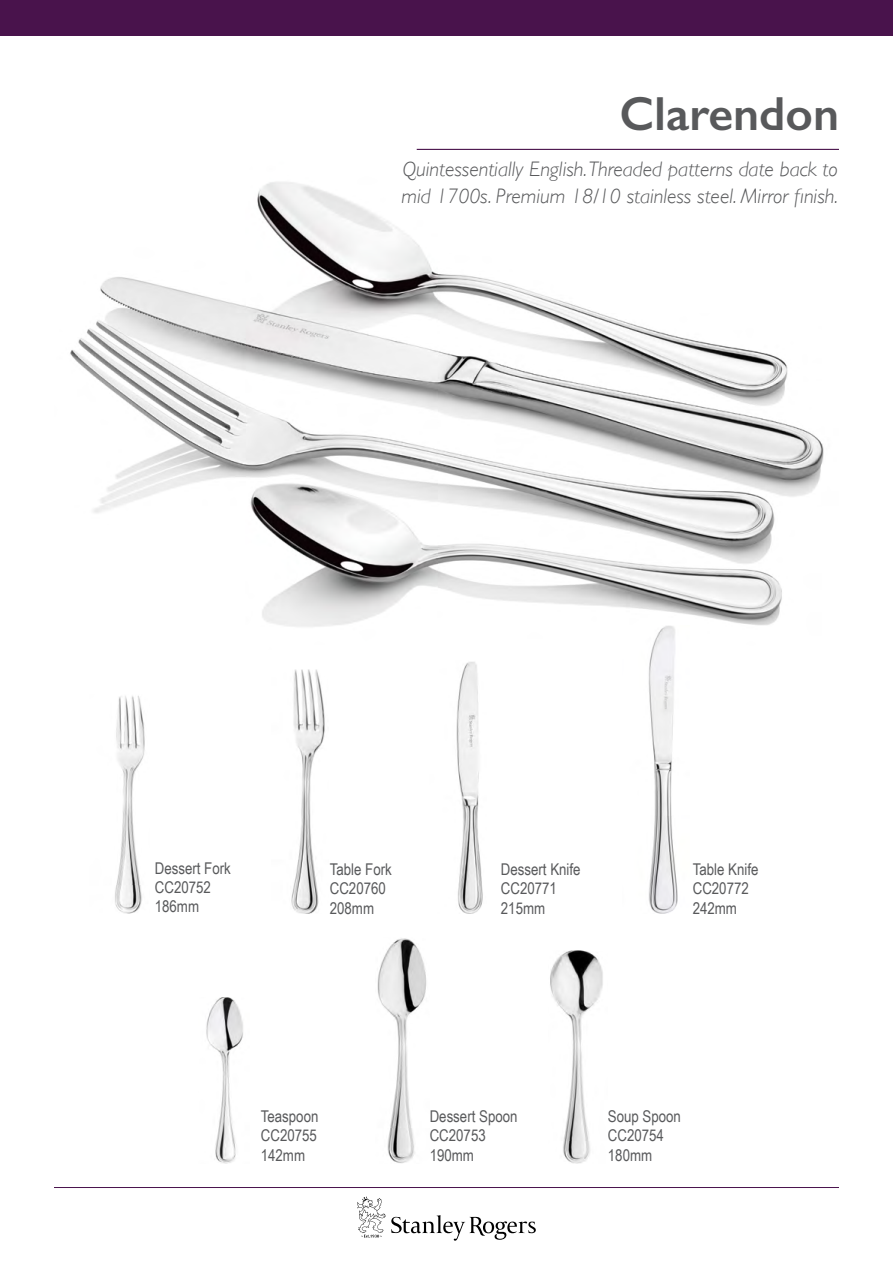
<style>
.page{position:relative;width:893px;height:1263px;background:#fff}
.page>*{position:absolute;margin:0;border:0;box-sizing:border-box;transform-origin:0 0}
.t1{font:600 48px "Gill Sans";color:#58595b}
.t2{font:italic 300 21px/27px "Gill Sans";color:#58595b}
.t3{font:16.2px/18.9px "Arial Narrow";color:#58595b}
</style>
<div class="page">
<img style="left:70px;top:148px;width:769px;height:479px">
<div style="left:0;top:0;width:893px;height:35px;background:#49134c"></div>
<svg style="left:357px;top:1196px;width:179px;height:45px"></svg>
<hr style="left:417px;top:149px;width:422px;height:1px;background:#49134c">
<img style="left:622px;top:625px;width:67px;height:289px">
<img style="left:115px;top:696px;width:30px;height:218px">
<img style="left:550px;top:950px;width:53px;height:213px">
<img style="left:206px;top:997px;width:37px;height:166px">
<img style="left:291px;top:669px;width:34px;height:245px">
<img style="left:456px;top:662px;width:27px;height:252px">
<img style="left:377px;top:938px;width:50px;height:225px">
<hr style="left:54px;top:1187px;width:785px;height:1px;background:#49134c">
<h1 class="t1" style="left:619px;top:85px;width:221px">Clarendon</h1>
<p class="t2" style="left:402px;top:156px;width:438px">Quintessentially English. Threaded patterns date back to mid 1700s. Premium 18/10 stainless steel. Mirror finish.</p>
<p class="t3" style="left:155px;top:858px;width:78px">Dessert Fork<br>CC20752</p>
<p class="t3" style="left:155px;top:897px;width:46px">186mm</p>
<p class="t3" style="left:330px;top:859px;width:64px">Table Fork<br>CC20760</p>
<p class="t3" style="left:330px;top:898px;width:46px">208mm</p>
<p class="t3" style="left:501px;top:859px;width:81px">Dessert Knife<br>CC20771</p>
<p class="t3" style="left:501px;top:898px;width:46px">215mm</p>
<p class="t3" style="left:693px;top:859px;width:67px">Table Knife<br>CC20772</p>
<p class="t3" style="left:693px;top:898px;width:46px">242mm</p>
<p class="t3" style="left:261px;top:1107px;width:59px">Teaspoon<br>CC20755</p>
<p class="t3" style="left:261px;top:1145px;width:46px">142mm</p>
<p class="t3" style="left:430px;top:1107px;width:89px">Dessert Spoon<br>CC20753</p>
<p class="t3" style="left:430px;top:1145px;width:46px">190mm</p>
<p class="t3" style="left:608px;top:1107px;width:75px">Soup Spoon<br>CC20754</p>
<p class="t3" style="left:608px;top:1145px;width:46px">180mm</p>
</div>
